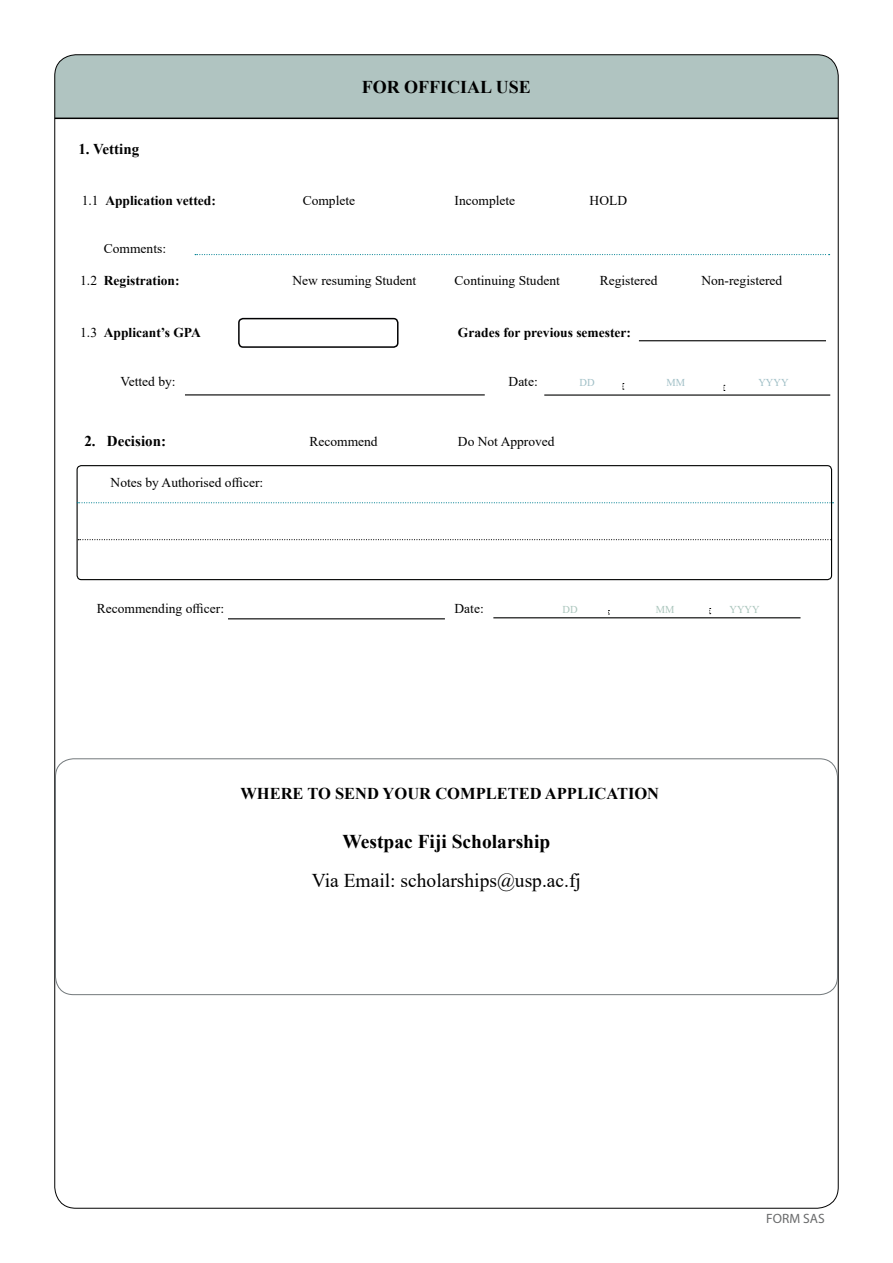
<style>
.page{position:relative;width:893px;height:1263px;background:#fff}
.page>*{position:absolute;margin:0;border:0;box-sizing:border-box;transform-origin:0 0}
.t1{font:19.5px "Times New Roman";color:#000}
.t2{font:700 19.5px "Times New Roman";color:#000}
.t3{font:700 18px "Times New Roman";color:#000}
.t4{font:700 16.5px "Times New Roman";color:#000}
.t5{font:700 15px "Times New Roman";color:#000}
.t6{font:13.5px "Times New Roman";color:#000}
.t7{font:700 13.5px "Times New Roman";color:#000}
.t8{font:13.5px "Myriad Pro";color:#696a6b}
.t9{font:10.5px "Times New Roman";color:#a1c0c7}
.t10{font:10.5px "Times New Roman";color:#abc6bd}
.s1{font-weight:400}
</style>
<div class="page">
<div style="left:56px;top:56px;width:781px;height:63px;background:#b0c4c1"></div>
<svg style="left:195px;top:254px;width:635px;height:1px"></svg>
<div style="left:238px;top:318px;width:160px;height:30px;border:2px solid #000002;border-radius:4px"></div>
<hr style="left:185px;top:394px;width:300px;height:1px;background:#000">
<hr style="left:544px;top:394px;width:286px;height:2px;background:#000200">
<div style="left:77px;top:465px;width:755px;height:115px;border:1px solid #000201;border-radius:4px"></div>
<svg style="left:77px;top:502px;width:756px;height:1px"></svg>
<svg style="left:78px;top:539px;width:754px;height:1px"></svg>
<hr style="left:493px;top:617px;width:307px;height:1px;background:#000201">
<hr style="left:228px;top:618px;width:217px;height:1px;background:#000">
<div style="left:55px;top:758px;width:783px;height:237px;border:1px solid #72787b;border-radius:18px"></div>
<hr style="left:639px;top:340px;width:187px;height:1px;background:#000">
<svg style="left:723px;top:385px;width:2px;height:6px"></svg>
<h2 class="t3" style="left:362px;top:74px;width:171px">FOR OFFICIAL USE</h2>
<p class="t5" style="left:78px;top:139px;width:62px">1. Vetting</p>
<p class="t7" style="left:82px;top:191px;width:136px"><span class="s1">1.1</span> Application vetted:</p>
<p class="t6" style="left:303px;top:191px;width:54px">Complete</p>
<p class="t6" style="left:455px;top:191px;width:62px">Incomplete</p>
<p class="t6" style="left:590px;top:191px;width:39px">HOLD</p>
<p class="t6" style="left:104px;top:239px;width:64px">Comments:</p>
<p class="t7" style="left:80px;top:271px;width:101px"><span class="s1">1.2</span> Registration:</p>
<p class="t6" style="left:293px;top:271px;width:125px">New resuming Student</p>
<p class="t6" style="left:455px;top:271px;width:107px">Continuing Student</p>
<p class="t6" style="left:600px;top:271px;width:59px">Registered</p>
<p class="t6" style="left:701px;top:271px;width:82px">Non-registered</p>
<p class="t7" style="left:80px;top:323px;width:122px"><span class="s1">1.3</span> Applicant’s GPA</p>
<p class="t7" style="left:458px;top:323px;width:175px">Grades for previous semester:</p>
<p class="t6" style="left:120px;top:372px;width:57px">Vetted by:</p>
<p class="t6" style="left:509px;top:372px;width:31px">Date:</p>
<p class="t9" style="left:579px;top:375px;width:17px">DD</p>
<p class="t9" style="left:666px;top:375px;width:20px">MM</p>
<p class="t9" style="left:758px;top:375px;width:32px">YYYY</p>
<p class="t5" style="left:84px;top:430px;width:83px">2. Decision:</p>
<p class="t6" style="left:309px;top:431px;width:70px">Recommend</p>
<p class="t6" style="left:458px;top:431px;width:98px">Do Not Approved</p>
<p class="t6" style="left:111px;top:473px;width:154px">Notes by Authorised officer:</p>
<p class="t6" style="left:97px;top:599px;width:129px">Recommending officer:</p>
<p class="t6" style="left:455px;top:599px;width:31px">Date:</p>
<p class="t10" style="left:563px;top:602px;width:17px">DD</p>
<p class="t10" style="left:656px;top:602px;width:20px">MM</p>
<p class="t10" style="left:729px;top:602px;width:32px">YYYY</p>
<p class="t4" style="left:240px;top:781px;width:420px">WHERE TO SEND YOUR COMPLETED APPLICATION</p>
<h1 class="t2" style="left:342px;top:827px;width:210px">Westpac Fiji Scholarship</h1>
<h1 class="t1" style="left:312px;top:867px;width:271px">Via Email: scholarships@usp.ac.fj</h1>
<p class="t8" style="left:766px;top:1210px;width:60px">FORM SAS</p>
</div>
